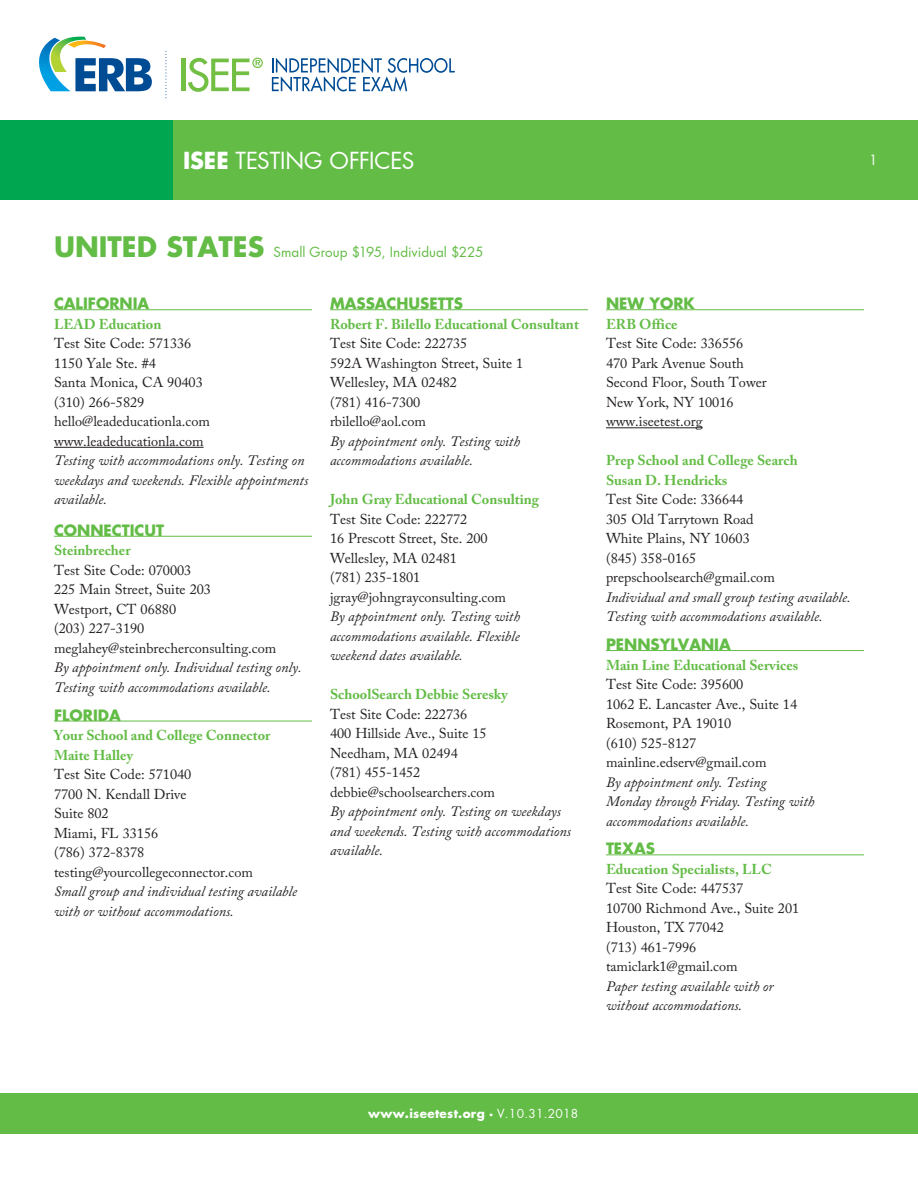
<style>
.page{position:relative;width:918px;height:1188px;background:#fff}
.page>*{position:absolute;margin:0;border:0;box-sizing:border-box;transform-origin:0 0}
.t1{font:22.5px "Futura Std";letter-spacing:-.01em;color:#fff}
.STATE_NAME{font:700 15px "Futura Std";color:#63bc46}
.body_copy{font:14.25px/19.5px "Adobe Caslon Pro";color:#231f20}
.body_copy-2{font:italic 14.25px/19.5px "Adobe Caslon Pro";color:#231f20}
.body_copy-3{font:700 14.25px/19.5px "Adobe Caslon Pro";color:#63bc46}
.t2{font:13.5px "Futura Std";color:#63bc46}
.t3{font:13.5px "Futura Std";color:#fff}
.t4{font:700 12px "Futura Std";letter-spacing:.025em;color:#fff}
.s1{font-weight:700}
.s2{font-weight:700;font-size:27px}
.s3{font-style:normal}
.s4{font-style:italic}
.s5{font-weight:400}
</style>
<div class="page">
<div style="left:0;top:120px;width:918px;height:80px;background:#63bc46"></div>
<svg style="left:165px;top:51px;width:1px;height:48px"></svg>
<svg style="left:272px;top:58px;width:183px;height:34px"></svg>
<hr style="left:181px;top:59px;width:4px;height:32px;background:#72bf44">
<svg style="left:188px;top:58px;width:75px;height:34px"></svg>
<svg style="left:39px;top:37px;width:113px;height:54px"></svg>
<div style="left:0;top:1093px;width:918px;height:41px;background:#63bc46"></div>
<div style="left:0;top:120px;width:173px;height:80px;background:#00a650"></div>
<hr style="left:54px;top:309px;width:258px;height:1px;background:#63bc46">
<hr style="left:54px;top:447px;width:150px;height:1px;background:#231f20">
<hr style="left:54px;top:536px;width:258px;height:1px;background:#63bc46">
<hr style="left:54px;top:721px;width:258px;height:1px;background:#63bc46">
<hr style="left:330px;top:309px;width:258px;height:1px;background:#63bc46">
<hr style="left:606px;top:309px;width:258px;height:1px;background:#63bc46">
<hr style="left:606px;top:427px;width:97px;height:1px;background:#231f20">
<hr style="left:606px;top:650px;width:258px;height:1px;background:#63bc46">
<hr style="left:606px;top:854px;width:258px;height:1px;background:#63bc46">
<h1 class="t1" style="left:183px;top:146px;width:233px"><span class="s1">ISEE</span> TESTING OFFICES</h1>
<p class="t3" style="left:869px;top:151px;width:10px">1</p>
<p class="t2" style="left:54px;top:243px;width:431px"><span class="s2">UNITED STATES</span> Small Group $195, Individual $225</p>
<p class="STATE_NAME" style="left:54px;top:294px;width:97px">CALIFORNIA</p>
<p class="body_copy-3" style="left:54px;top:314px;width:109px">LEAD Education</p>
<p class="body_copy" style="left:54px;top:334px;width:139px">Test Site Code: 571336</p>
<p class="body_copy" style="left:54px;top:353px;width:104px">1150 Yale Ste. #4</p>
<p class="body_copy" style="left:54px;top:373px;width:150px">Santa Monica, CA 90403</p>
<p class="body_copy" style="left:54px;top:392px;width:92px">(310) 266-5829</p>
<p class="body_copy" style="left:54px;top:412px;width:158px">hello@leadeducationla.com</p>
<p class="body_copy" style="left:54px;top:431px;width:151px">www.leadeducationla.com</p>
<p class="body_copy-2" style="left:54px;top:451px;width:256px">Testing with accommodations only. Testing on weekdays and weekends. Flexible appointments available.</p>
<p class="STATE_NAME" style="left:54px;top:520px;width:112px">CONNECTICUT</p>
<p class="body_copy-3" style="left:54px;top:541px;width:78px">Steinbrecher</p>
<p class="body_copy" style="left:54px;top:560px;width:139px">Test Site Code: 070003</p>
<p class="body_copy" style="left:54px;top:580px;width:159px">225 Main Street, Suite 203</p>
<p class="body_copy" style="left:54px;top:599px;width:124px">Westport, CT 06880</p>
<p class="body_copy" style="left:54px;top:619px;width:92px">(203) 227-3190</p>
<p class="body_copy-2" style="left:54px;top:638px;width:249px"><span class="s3">meglahey@steinbrecherconsulting.com<br></span>By appointment only. Individual testing only.<br>Testing with accommodations available.</p>
<p class="STATE_NAME" style="left:54px;top:705px;width:68px">FLORIDA</p>
<p class="body_copy-3" style="left:54px;top:726px;width:218px">Your School and College Connector</p>
<p class="body_copy-3" style="left:54px;top:745px;width:81px">Maite Halley</p>
<p class="body_copy" style="left:54px;top:765px;width:139px">Test Site Code: 571040</p>
<p class="body_copy" style="left:54px;top:784px;width:134px">7700 N. Kendall Drive</p>
<p class="body_copy" style="left:54px;top:804px;width:56px">Suite 802</p>
<p class="body_copy" style="left:54px;top:823px;width:106px">Miami, FL 33156</p>
<p class="body_copy" style="left:54px;top:843px;width:92px">(786) 372-8378</p>
<p class="body_copy" style="left:54px;top:862px;width:201px">testing@yourcollegeconnector.com</p>
<p class="body_copy-2" style="left:54px;top:882px;width:245px">Small group and individual testing available</p>
<p class="body_copy-2" style="left:54px;top:901px;width:181px">with or without accommodations.</p>
<p class="STATE_NAME" style="left:330px;top:294px;width:134px">MASSACHUSETTS</p>
<p class="body_copy-3" style="left:330px;top:314px;width:250px">Robert F. Bilello Educational Consultant</p>
<p class="body_copy" style="left:330px;top:334px;width:139px">Test Site Code: 222735</p>
<p class="body_copy" style="left:330px;top:353px;width:195px">592A Washington Street, Suite 1</p>
<p class="body_copy" style="left:330px;top:373px;width:129px">Wellesley, MA 02482</p>
<p class="body_copy" style="left:330px;top:392px;width:92px">(781) 416-7300</p>
<p class="body_copy-2" style="left:330px;top:412px;width:192px"><span class="s3">rbilello@aol.com<br></span>By appointment only. Testing with accommodations available.</p>
<p class="body_copy-3" style="left:330px;top:490px;width:211px">John Gray Educational Consulting</p>
<p class="body_copy" style="left:330px;top:509px;width:139px">Test Site Code: 222772</p>
<p class="body_copy" style="left:330px;top:529px;width:159px">16 Prescott Street, Ste. 200</p>
<p class="body_copy" style="left:330px;top:548px;width:129px">Wellesley, MA 02481</p>
<p class="body_copy" style="left:330px;top:568px;width:92px">(781) 235-1801</p>
<p class="body_copy" style="left:330px;top:587px;width:178px">jgray@johngrayconsulting.com</p>
<p class="body_copy-2" style="left:330px;top:607px;width:192px;text-align:justify">By appointment only. Testing with accommodations available. Flexible weekend dates available.</p>
<p class="body_copy-3" style="left:330px;top:685px;width:179px">SchoolSearch Debbie Seresky</p>
<p class="body_copy" style="left:330px;top:704px;width:139px">Test Site Code: 222736</p>
<p class="body_copy" style="left:330px;top:724px;width:158px">400 Hillside Ave., Suite 15</p>
<p class="body_copy" style="left:330px;top:743px;width:129px">Needham, MA 02494</p>
<p class="body_copy" style="left:330px;top:763px;width:92px">(781) 455-1452</p>
<p class="body_copy" style="left:330px;top:782px;width:167px">debbie@schoolsearchers.com</p>
<p class="body_copy-2" style="left:330px;top:802px;width:243px">By appointment only. Testing on weekdays and weekends. Testing with accommodations available.</p>
<p class="STATE_NAME" style="left:606px;top:294px;width:90px">NEW YORK</p>
<p class="body_copy-3" style="left:606px;top:314px;width:73px">ERB Office</p>
<p class="body_copy" style="left:606px;top:334px;width:139px">Test Site Code: 336556</p>
<p class="body_copy" style="left:606px;top:353px;width:162px">470 Park Avenue South<br>Second Floor, South Tower</p>
<p class="body_copy" style="left:606px;top:392px;width:129px">New York, NY 10016</p>
<p class="body_copy" style="left:606px;top:412px;width:98px">www.iseetest.org</p>
<p class="body_copy-3" style="left:606px;top:451px;width:193px">Prep School and College Search<br>Susan D. Hendricks</p>
<p class="body_copy" style="left:606px;top:490px;width:139px">Test Site Code: 336644</p>
<p class="body_copy" style="left:606px;top:509px;width:149px">305 Old Tarrytown Road</p>
<p class="body_copy" style="left:606px;top:529px;width:145px">White Plains, NY 10603</p>
<p class="body_copy" style="left:606px;top:548px;width:92px">(845) 358-0165</p>
<p class="body_copy" style="left:606px;top:568px;width:170px">prepschoolsearch@gmail.com</p>
<p class="body_copy-2" style="left:606px;top:587px;width:246px">Individual and small group testing available.</p>
<p class="body_copy-2" style="left:606px;top:607px;width:218px">Testing with accommodations available.</p>
<p class="STATE_NAME" style="left:606px;top:635px;width:126px">PENNSYLVANIA</p>
<p class="body_copy-3" style="left:606px;top:655px;width:194px">Main Line Educational Services</p>
<p class="body_copy" style="left:606px;top:675px;width:139px">Test Site Code: 395600</p>
<p class="body_copy" style="left:606px;top:694px;width:193px">1062 E. Lancaster Ave., Suite 14</p>
<p class="body_copy" style="left:606px;top:714px;width:127px">Rosemont, PA 19010</p>
<p class="body_copy" style="left:606px;top:733px;width:92px">(610) 525-8127</p>
<p class="body_copy" style="left:606px;top:753px;width:162px">mainline.edserv@gmail.com<br><span class="s4">By appointment only. Testing</span></p>
<p class="body_copy-2" style="left:606px;top:792px;width:210px">Monday through Friday. Testing with</p>
<p class="body_copy-2" style="left:606px;top:811px;width:144px">accommodations available.</p>
<p class="STATE_NAME" style="left:606px;top:839px;width:51px">TEXAS</p>
<p class="body_copy-3" style="left:606px;top:859px;width:167px">Education Specialists, LLC</p>
<p class="body_copy" style="left:606px;top:879px;width:139px">Test Site Code: 447537</p>
<p class="body_copy" style="left:606px;top:898px;width:195px">10700 Richmond Ave., Suite 201</p>
<p class="body_copy" style="left:606px;top:918px;width:119px">Houston, TX 77042</p>
<p class="body_copy" style="left:606px;top:937px;width:92px">(713) 461-7996</p>
<p class="body_copy" style="left:606px;top:957px;width:133px">tamiclark1@gmail.com</p>
<p class="body_copy-2" style="left:606px;top:976px;width:169px">Paper testing available with or</p>
<p class="body_copy-2" style="left:606px;top:996px;width:138px">without accommodations.</p>
<p class="t4" style="left:368px;top:1106px;width:211px">www.iseetest.org · <span class="s5">V.10.31.2018</span></p>
</div>
